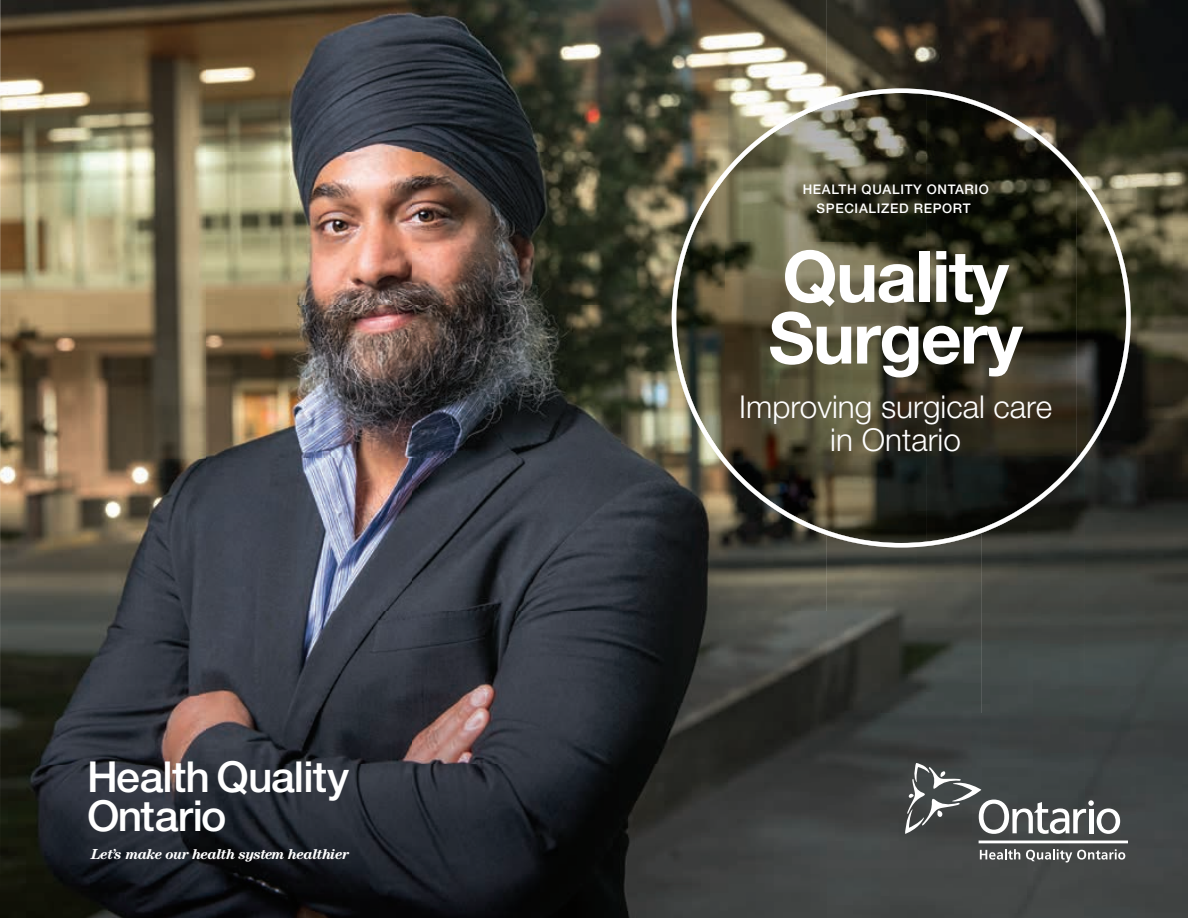
<style>
.page{position:relative;width:1188px;height:918px;background:#fff}
.page>*{position:absolute;margin:0;border:0;box-sizing:border-box;transform-origin:0 0}
.t1{font:700 71.25px/61.7px "Helvetica Neue LT Std";letter-spacing:-.025em;color:#fff}
.t2{font:500 42.75px/39.3px "Helvetica Neue LT Std";letter-spacing:-.02em;color:#fff}
.t3{font:300 31.5px/33px "Helvetica Neue LT Std";color:#fff;text-align:center}
.t4{font:italic 700 14.55px "Century Std";letter-spacing:-.04em;color:#fff}
.t5{font:500 13.2px/18.6px "Helvetica Neue LT Std";letter-spacing:.05em;color:#fff;text-align:center}
</style>
<div class="page">
<img style="left:0;top:0;width:826px;height:153px">
<img style="left:826px;top:0;width:310px;height:102px">
<img style="left:1136px;top:0;width:52px;height:918px">
<img style="left:1077px;top:102px;width:60px;height:51px">
<img style="left:0;top:153px;width:710px;height:306px">
<img style="left:1092px;top:153px;width:45px;height:51px">
<img style="left:1085px;top:204px;width:52px;height:714px">
<img style="left:1033px;top:462px;width:52px;height:456px">
<img style="left:0;top:459px;width:826px;height:459px">
<img style="left:982px;top:542px;width:51px;height:376px">
<img style="left:826px;top:547px;width:156px;height:371px">
<svg style="left:905px;top:763px;width:215px;height:71px;background:#5f6363"></svg>
<svg style="left:980px;top:849px;width:40px;height:11px"></svg>
<svg style="left:1026px;top:849px;width:99px;height:13px"></svg>
<hr style="left:979px;top:841px;width:149px;height:2px;background:#fff">
<img style="left:726px;top:93px;width:200px;height:450px">
<img style="left:926px;top:94px;width:151px;height:399px">
<img style="left:676px;top:177px;width:50px;height:278px">
<img style="left:1076px;top:176px;width:50px;height:279px">
<img style="left:926px;top:493px;width:117px;height:49px">
<img style="left:757px;top:88px;width:289px;height:52px">
<img style="left:710px;top:139px;width:55px;height:52px">
<img style="left:1038px;top:139px;width:54px;height:52px">
<img style="left:672px;top:190px;width:51px;height:272px">
<img style="left:1080px;top:190px;width:51px;height:272px">
<img style="left:722px;top:455px;width:52px;height:54px">
<img style="left:1029px;top:455px;width:51px;height:54px">
<img style="left:773px;top:503px;width:256px;height:44px">
<h2 class="t2" style="left:87px;top:756px;width:264px">Health Quality<br>Ontario</h2>
<p class="t4" style="left:91px;top:846px;width:260px">Let’s make our health system healthier</p>
<p class="t5" style="left:803px;top:180px;width:188px">HEALTH QUALITY ONTARIO<br>SPECIALIZED REPORT</p>
<h1 class="t1" style="left:768px;top:244px;width:256px">Quality<br>Surgery</h1>
<h3 class="t3" style="left:739px;top:389px;width:314px">Improving surgical care in Ontario</h3>
</div>
